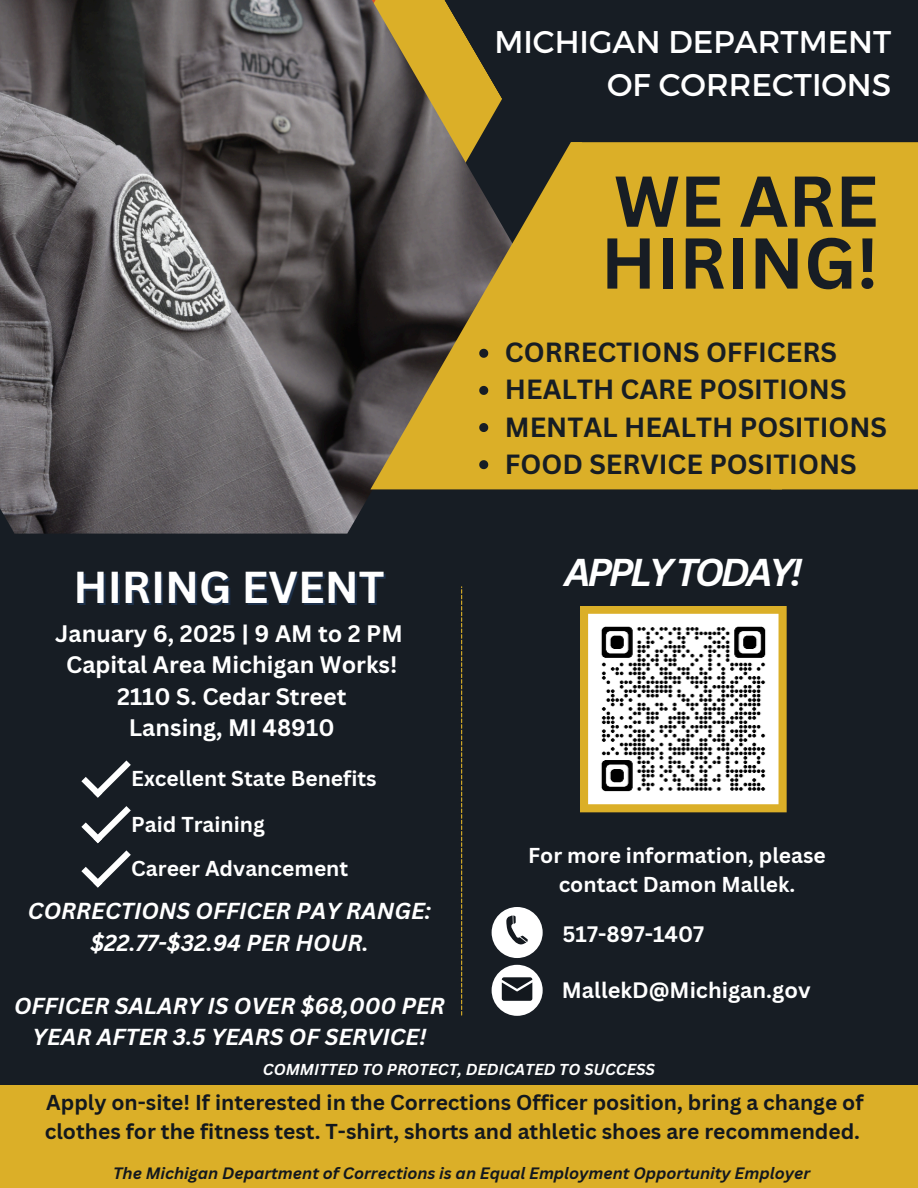
<style>
.page{position:relative;width:918px;height:1188px;background:#171d24}
.page>*{position:absolute;margin:0;border:0;box-sizing:border-box;transform-origin:0 0}
.t1{font:700 70.2px/61.8px "Canva Sans";color:#171d24}
.t2{font:700 43.5px "Canva Sans";color:#fff}
.t3{font:italic 700 37.8px "Canva Sans";letter-spacing:-.085em;color:#fff}
.t4{font:31.35px/43.8px "Montserrat";color:#fff;text-align:right}
.t5{font:700 27px "Canva Sans";color:#171d24}
.t6{font:700 23.25px "Canva Sans";color:#fff}
.t7{font:italic 700 22.5px/31.5px "Canva Sans";color:#fff;text-align:center}
.t8{font:700 21.75px "Canva Sans";color:#fff}
.t9{font:700 21px/29.2px "Canva Sans";color:#13181e}
.t10{font:700 21px/29.2px "Canva Sans";color:#fff;text-align:center}
.t11{font:italic 700 16.05px "Canva Sans";color:#13181e}
.t12{font:italic 700 15.45px "Canva Sans";color:#fff}
</style>
<div class="page">
<img style="left:0;top:0;width:514px;height:534px">
<svg style="left:370px;top:142px;width:201px;height:347px;background:#907936"></svg>
<div style="left:571px;top:142px;width:347px;height:347px;background:#dbaf28"></div>
<div style="left:0;top:1085px;width:918px;height:103px;background:#dbaf28"></div>
<svg style="left:461px;top:586px;width:1px;height:430px"></svg>
<svg style="left:479px;top:349px;width:9px;height:9px"></svg>
<svg style="left:479px;top:386px;width:9px;height:9px"></svg>
<svg style="left:479px;top:423px;width:9px;height:9px"></svg>
<svg style="left:479px;top:460px;width:9px;height:9px"></svg>
<div style="left:492px;top:907px;width:51px;height:51px;background:#fff;border-radius:50%"></div>
<div style="left:492px;top:965px;width:51px;height:51px;background:#fff;border-radius:50%"></div>
<svg style="left:502px;top:977px;width:30px;height:24px"></svg>
<svg style="left:506px;top:915px;width:22px;height:30px"></svg>
<svg style="left:81px;top:760px;width:50px;height:38px"></svg>
<svg style="left:81px;top:806px;width:50px;height:37px"></svg>
<svg style="left:81px;top:850px;width:50px;height:38px"></svg>
<svg style="left:580px;top:606px;width:207px;height:206px;background:#c8c2ae"></svg>
<p class="t4" style="left:494px;top:18px;width:398px">MICHIGAN DEPARTMENT<br>OF CORRECTIONS</p>
<h4 class="t1" style="left:601px;top:169px;width:279px">WE ARE<br>HIRING!</h4>
<p class="t2" style="left:74px;top:557px;width:313px">HIRING EVENT</p>
<h3 class="t6" style="left:55px;top:617px;width:349px">January 6, 2025 | 9 AM to 2 PM</h3>
<h2 class="t6" style="left:66px;top:648px;width:333px">Capital Area Michigan Works!</h2>
<p class="t6" style="left:117px;top:680px;width:231px">2110 S. Cedar Street</p>
<p class="t6" style="left:129px;top:711px;width:207px">Lansing, MI 48910</p>
<p class="t10" style="left:131px;top:763px;width:247px">Excellent State Benefits</p>
<p class="t10" style="left:131px;top:809px;width:135px">Paid Training</p>
<p class="t10" style="left:131px;top:853px;width:219px">Career Advancement</p>
<p class="t7" style="left:28px;top:895px;width:405px">CORRECTIONS OFFICER PAY RANGE: $22.77-$32.94 PER HOUR.</p>
<h6 class="t7" style="left:14px;top:989px;width:432px">OFFICER SALARY IS OVER $68,000 PER<br>YEAR AFTER 3.5 YEARS OF SERVICE!</h6>
<h1 class="t5" style="left:505px;top:333px;width:334px">CORRECTIONS OFFICERS</h1>
<p class="t5" style="left:505px;top:371px;width:343px">HEALTH CARE POSITIONS</p>
<p class="t5" style="left:505px;top:408px;width:384px">MENTAL HEALTH POSITIONS</p>
<p class="t5" style="left:505px;top:445px;width:353px">FOOD SERVICE POSITIONS</p>
<p class="t3" style="left:564px;top:546px;width:239px">APPLYTODAY!</p>
<p class="t10" style="left:528px;top:840px;width:299px">For more information, please contact Damon Mallek.</p>
<p class="t8" style="left:562px;top:919px;width:143px">517-897-1407</p>
<p class="t8" style="left:562px;top:974px;width:250px">MallekD@Michigan.gov</p>
<p class="t12" style="left:263px;top:1059px;width:394px">COMMITTED TO PROTECT, DEDICATED TO SUCCESS</p>
<h6 class="t9" style="left:45px;top:1087px;width:820px">Apply on-site! If interested in the Corrections Officer position, bring a change of clothes for the fitness test. T-shirt, shorts and athletic shoes are recommended.</h6>
<p class="t11" style="left:113px;top:1162px;width:699px">The Michigan Department of Corrections is an Equal Employment Opportunity Employer</p>
</div>
